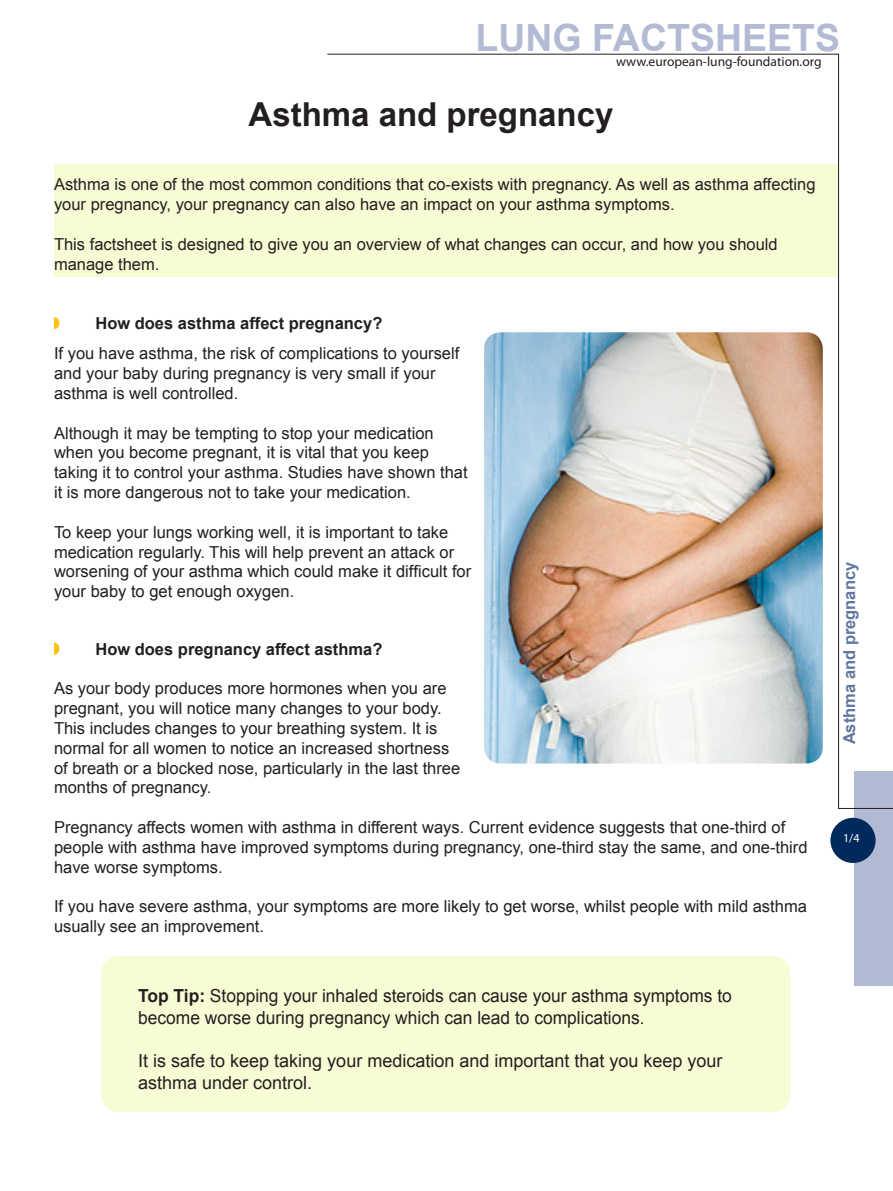
<style>
.page{position:relative;width:893px;height:1191px;background:#fff}
.page>*{position:absolute;margin:0;border:0;box-sizing:border-box;transform-origin:0 0}
.t1{font:700 37.5px "Arial";color:#b2bbd3}
.t2{font:700 33px "Arial";color:#231f20}
.t3{font:18px/21.6px "Arial";color:#231f20}
.t4{font:16.5px/19.8px "Arial";color:#231f20}
.t5{font:700 16.5px "Arial";color:#231f20}
.t6{font:700 16.5px "Arial";color:#60779f}
.t7{font:13.5px "Myriad Pro";color:#231f20}
.t8{font:12px "Myriad Pro";color:#fff}
.s1{font-weight:700}
</style>
<div class="page">
<div style="left:54px;top:164px;width:783px;height:112px;background:#f7fcd5"></div>
<svg style="left:54px;top:317px;width:5px;height:12px"></svg>
<svg style="left:54px;top:642px;width:5px;height:13px"></svg>
<div style="left:854px;top:771px;width:39px;height:214px;background:#b1bad2"></div>
<div style="left:830px;top:818px;width:46px;height:45px;background:#00295c;border-radius:50%"></div>
<hr style="left:838px;top:54px;width:1px;height:754px;background:#231f20">
<hr style="left:327px;top:54px;width:512px;height:1px;background:#231f20">
<hr style="left:838px;top:808px;width:55px;height:1px;background:#231f20">
<img style="left:484px;top:332px;width:339px;height:431px">
<div style="left:101px;top:956px;width:689px;height:156px;background:#f7fcd5;border-radius:18px"></div>
<p class="t1" style="left:475px;top:13px;width:366px">LUNG FACTSHEETS</p>
<p class="t7" style="left:616px;top:54px;width:207px">www.european-lung-foundation.org</p>
<p class="t2" style="left:249px;top:92px;width:366px">Asthma and pregnancy</p>
<p class="t4" style="left:54px;top:175px;width:763px">Asthma is one of the most common conditions that co-exists with pregnancy. As well as asthma affecting your pregnancy, your pregnancy can also have an impact on your asthma symptoms.</p>
<p class="t4" style="left:54px;top:234px;width:725px">This factsheet is designed to give you an overview of what changes can occur, and how you should manage them.</p>
<p class="t5" style="left:95px;top:312px;width:288px">How does asthma affect pregnancy?</p>
<p class="t4" style="left:54px;top:344px;width:407px">If you have asthma, the risk of complications to yourself and your baby during pregnancy is very small if your asthma is well controlled.</p>
<p class="t4" style="left:54px;top:423px;width:415px">Although it may be tempting to stop your medication when you become pregnant, it is vital that you keep taking it to control your asthma. Studies have shown that it is more dangerous not to take your medication.</p>
<p class="t4" style="left:54px;top:522px;width:419px">To keep your lungs working well, it is important to take medication regularly. This will help prevent an attack or worsening of your asthma which could make it difficult for your baby to get enough oxygen.</p>
<p class="t5" style="left:95px;top:638px;width:288px">How does pregnancy affect asthma?</p>
<p class="t4" style="left:54px;top:679px;width:408px">As your body produces more hormones when you are pregnant, you will notice many changes to your body.<br>This includes changes to your breathing system. It is normal for all women to notice an increased shortness of breath or a blocked nose, particularly in the last three months of pregnancy.</p>
<p class="t4" style="left:54px;top:817px;width:755px">Pregnancy affects women with asthma in different ways. Current evidence suggests that one-third of people with asthma have improved symptoms during pregnancy, one-third stay the same, and one-third have worse symptoms.</p>
<p class="t4" style="left:54px;top:896px;width:754px">If you have severe asthma, your symptoms are more likely to get worse, whilst people with mild asthma usually see an improvement.</p>
<p class="t3" style="left:138px;top:985px;width:595px"><span class="s1">Top Tip:</span> Stopping your inhaled steroids can cause your asthma symptoms to become worse during pregnancy which can lead to complications.</p>
<p class="t3" style="left:138px;top:1050px;width:586px">It is safe to keep taking your medication and important that you keep your asthma under control.</p>
<p class="t6" style="left:838px;top:744px;width:184px;rotate:-90deg">Asthma and pregnancy</p>
<p class="t8" style="left:843px;top:830px;width:18px">1/4</p>
</div>
